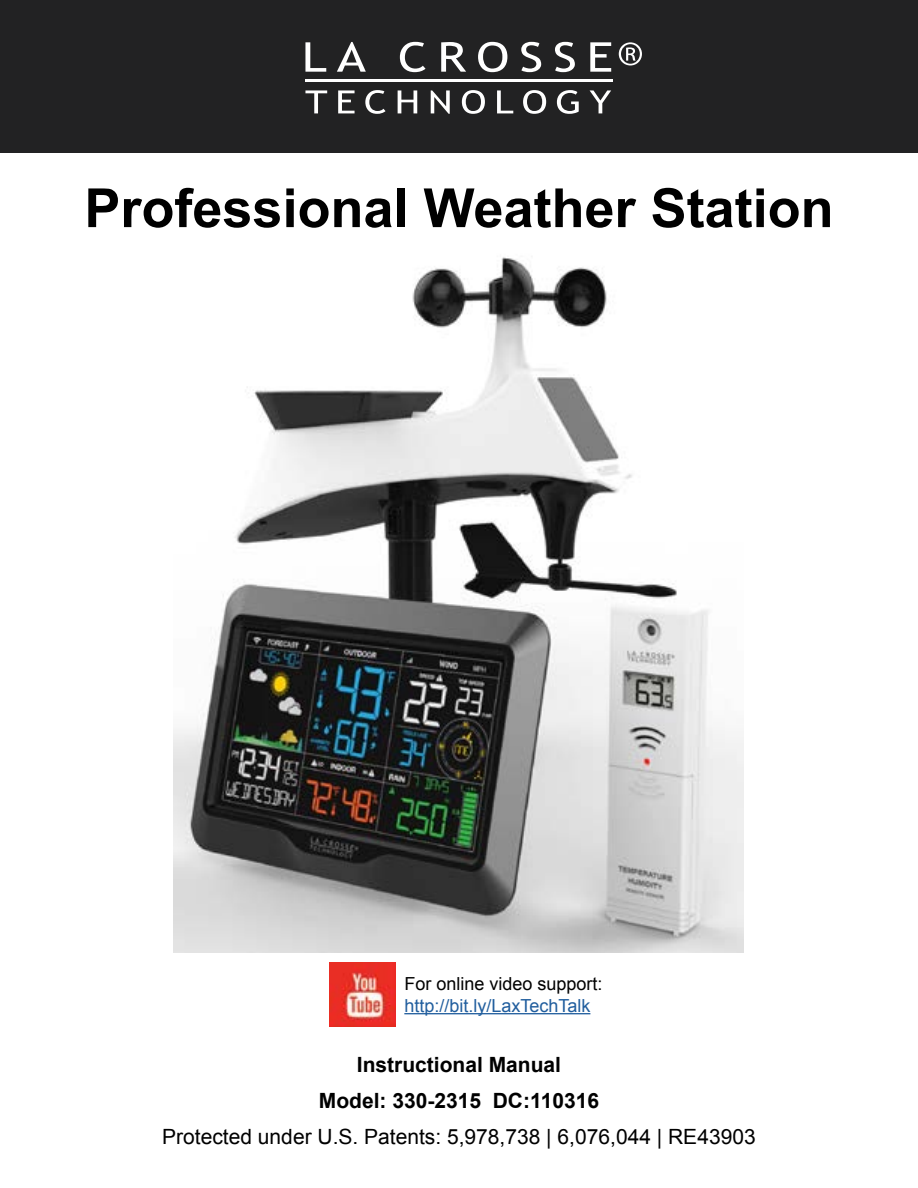
<style>
.page{position:relative;width:918px;height:1188px;background:#fff}
.page>*{position:absolute;margin:0;border:0;box-sizing:border-box;transform-origin:0 0}
.t1{font:700 54px "Arial";color:#000}
.t2{font:21px "Arial";color:#000}
.t3{font:700 21px/36px "Arial";color:#000;text-align:center}
.t4{font:18px "Arial";color:#215e9e}
.t5{font:18px "Arial";color:#000}
</style>
<div class="page">
<div style="left:0;top:0;width:918px;height:153px;background:#222223"></div>
<hr style="left:305px;top:79px;width:307px;height:3px;background:#fff">
<svg style="left:305px;top:42px;width:21px;height:30px"></svg>
<svg style="left:337px;top:42px;width:29px;height:30px"></svg>
<svg style="left:400px;top:42px;width:26px;height:30px"></svg>
<svg style="left:441px;top:42px;width:25px;height:30px"></svg>
<svg style="left:478px;top:42px;width:29px;height:30px"></svg>
<svg style="left:521px;top:42px;width:20px;height:30px"></svg>
<svg style="left:555px;top:42px;width:20px;height:30px"></svg>
<svg style="left:590px;top:42px;width:21px;height:30px"></svg>
<svg style="left:305px;top:90px;width:22px;height:23px"></svg>
<svg style="left:338px;top:90px;width:17px;height:23px"></svg>
<svg style="left:365px;top:90px;width:21px;height:24px"></svg>
<svg style="left:398px;top:90px;width:19px;height:23px"></svg>
<svg style="left:431px;top:90px;width:19px;height:24px"></svg>
<svg style="left:462px;top:90px;width:23px;height:24px"></svg>
<svg style="left:497px;top:90px;width:16px;height:23px"></svg>
<svg style="left:523px;top:90px;width:23px;height:24px"></svg>
<svg style="left:557px;top:90px;width:22px;height:24px"></svg>
<svg style="left:590px;top:90px;width:21px;height:23px"></svg>
<svg style="left:619px;top:42px;width:23px;height:23px"></svg>
<img style="left:330px;top:962px;width:66px;height:65px">
<hr style="left:404px;top:1013px;width:186px;height:1px;background:#215e9e">
<img style="left:173px;top:257px;width:571px;height:695px">
<h1 class="t1" style="left:84px;top:172px;width:751px">Professional Weather Station</h1>
<p class="t5" style="left:404px;top:972px;width:200px">For online video support:</p>
<p class="t4" style="left:404px;top:994px;width:188px">http://bit.ly/LaxTechTalk</p>
<p class="t3" style="left:319px;top:1047px;width:282px">Instructional Manual<br>Model: 330-2315 DC:110316</p>
<p class="t2" style="left:162px;top:1122px;width:595px">Protected under U.S. Patents: 5,978,738 | 6,076,044 | RE43903</p>
</div>
